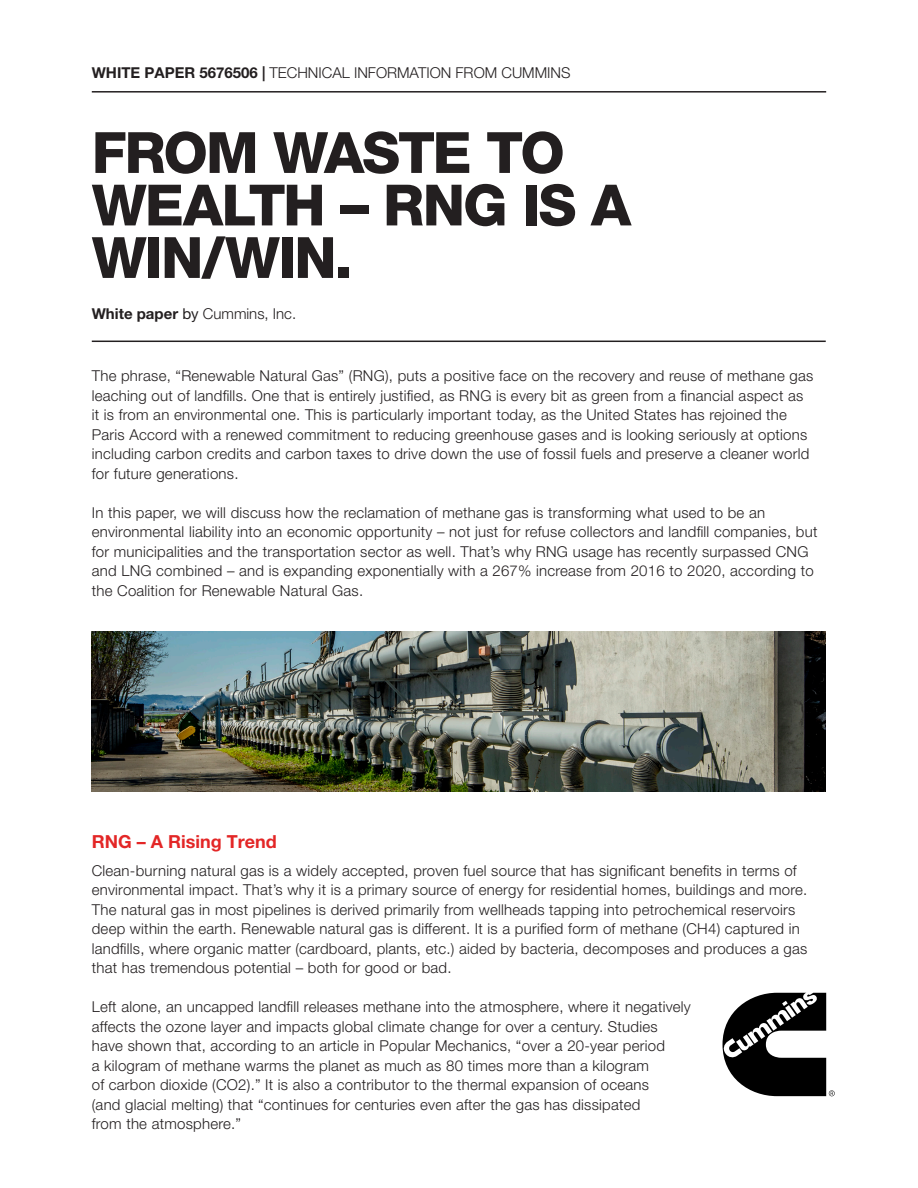
<style>
.page{position:relative;width:918px;height:1188px;background:#fff}
.page>*{position:absolute;margin:0;border:0;box-sizing:border-box;transform-origin:0 0}
.Headline_38pt{font:800 57px "Helvetica Neue LT Pro";letter-spacing:-.035em;color:#231f20}
.Subhead_12pt_red{font:700 18px "Helvetica Neue LT Pro";color:#e32626}
.Body_Copy_10pt{font:300 15px/19.5px "Helvetica Neue LT Pro";letter-spacing:.015em;color:#231f20}
.Document_Info_10pt{font:300 15px "Helvetica Neue LT Pro";color:#231f20}
.Byline{font:300 15px "Helvetica Neue LT Pro";color:#231f20}
.s1{font-weight:700}
.s2{font-weight:400}
</style>
<div class="page">
<hr style="left:92px;top:91px;width:734px;height:2px;background:#231f20">
<hr style="left:92px;top:341px;width:734px;height:1px;background:#231f20">
<svg style="left:722px;top:993px;width:113px;height:103px"></svg>
<img style="left:92px;top:632px;width:734px;height:160px">
<p class="Document_Info_10pt" style="left:92px;top:64px;width:480px"><span class="s1">WHITE PAPER 5676506 |</span> TECHNICAL INFORMATION FROM CUMMINS</p>
<p class="Headline_38pt" style="left:92px;top:119px;width:474px">FROM WASTE TO</p>
<p class="Headline_38pt" style="left:92px;top:171px;width:541px">WEALTH – RNG IS A</p>
<p class="Headline_38pt" style="left:92px;top:224px;width:263px">WIN/WIN.</p>
<p class="Byline" style="left:92px;top:304px;width:206px"><span class="s1">White paper</span> <span class="s2">by</span> Cummins, Inc.</p>
<p class="Body_Copy_10pt" style="left:92px;top:366px;width:723px">The phrase, “Renewable Natural Gas” (RNG), puts a positive face on the recovery and reuse of methane gas leaching out of landfills. One that is entirely justified, as RNG is every bit as green from a financial aspect as it is from an environmental one. This is particularly important today, as the United States has rejoined the Paris Accord with a renewed commitment to reducing greenhouse gases and is looking seriously at options including carbon credits and carbon taxes to drive down the use of fossil fuels and preserve a cleaner world for future generations.</p>
<p class="Body_Copy_10pt" style="left:92px;top:502px;width:727px">In this paper, we will discuss how the reclamation of methane gas is transforming what used to be an environmental liability into an economic opportunity – not just for refuse collectors and landfill companies, but for municipalities and the transportation sector as well. That’s why RNG usage has recently surpassed CNG and LNG combined – and is expanding exponentially with a 267% increase from 2016 to 2020, according to the Coalition for Renewable Natural Gas.</p>
<p class="Subhead_12pt_red" style="left:92px;top:830px;width:186px">RNG – A Rising Trend</p>
<p class="Body_Copy_10pt" style="left:92px;top:860px;width:717px">Clean-burning natural gas is a widely accepted, proven fuel source that has significant benefits in terms of environmental impact. That’s why it is a primary source of energy for residential homes, buildings and more.<br>The natural gas in most pipelines is derived primarily from wellheads tapping into petrochemical reservoirs deep within the earth. Renewable natural gas is different. It is a purified form of methane (CH4) captured in landfills, where organic matter (cardboard, plants, etc.) aided by bacteria, decomposes and produces a gas that has tremendous potential – both for good or bad.</p>
<p class="Body_Copy_10pt" style="left:92px;top:997px;width:601px">Left alone, an uncapped landfill releases methane into the atmosphere, where it negatively</p>
<p class="Body_Copy_10pt" style="left:92px;top:1016px;width:567px">affects the ozone layer and impacts global climate change for over a century. Studies</p>
<p class="Body_Copy_10pt" style="left:92px;top:1036px;width:575px">have shown that, according to an article in Popular Mechanics, “over a 20-year period</p>
<p class="Body_Copy_10pt" style="left:92px;top:1055px;width:559px">a kilogram of methane warms the planet as much as 80 times more than a kilogram</p>
<p class="Body_Copy_10pt" style="left:92px;top:1075px;width:559px">of carbon dioxide (CO2).” It is also a contributor to the thermal expansion of oceans</p>
<p class="Body_Copy_10pt" style="left:92px;top:1094px;width:550px">(and glacial melting) that “continues for centuries even after the gas has dissipated</p>
<p class="Body_Copy_10pt" style="left:92px;top:1114px;width:151px">from the atmosphere.”</p>
</div>
